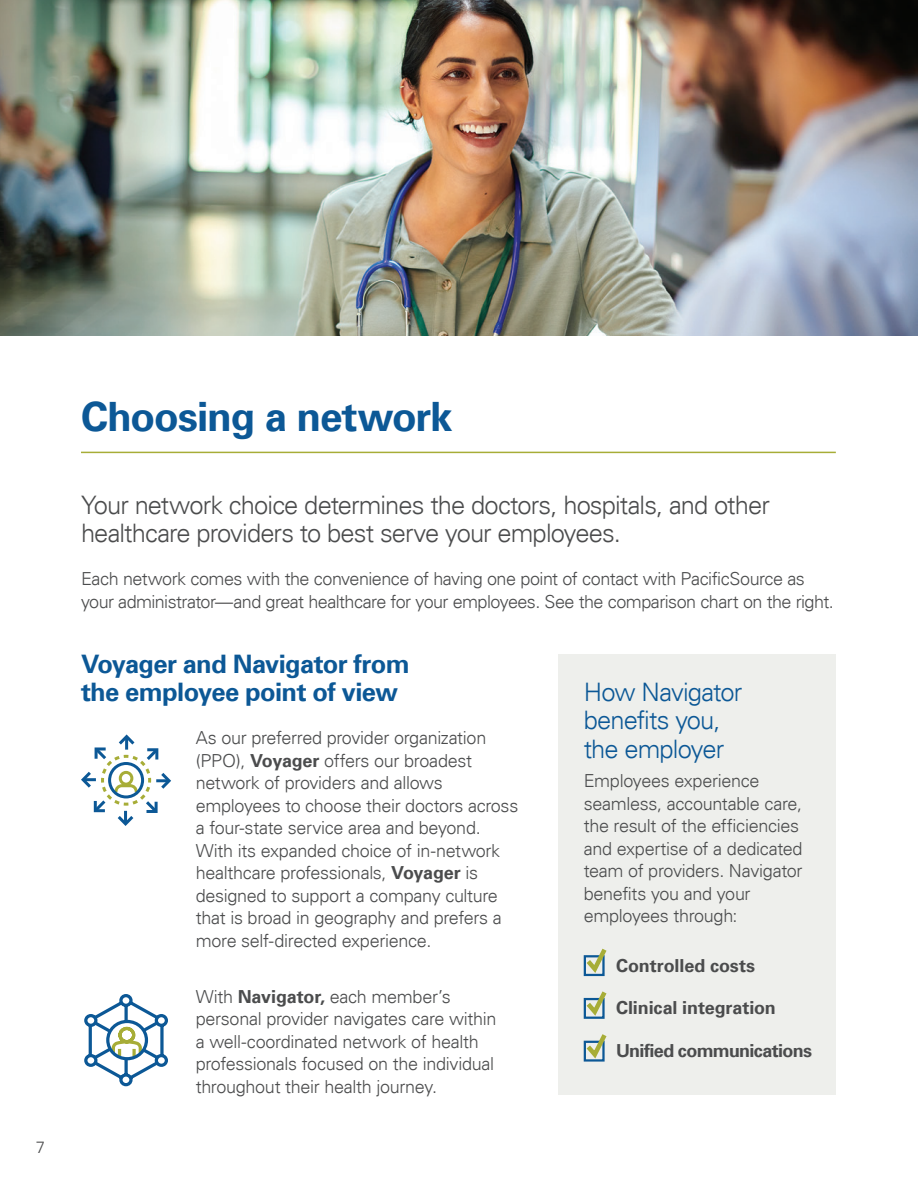
<style>
.page{position:relative;width:918px;height:1188px;background:#fff}
.page>*{position:absolute;margin:0;border:0;box-sizing:border-box;transform-origin:0 0}
.t1{font:700 40.5px "Univers LT";letter-spacing:-.03em;color:#0c5896}
.t2{font:300 25.5px/28.5px "Univers LT";letter-spacing:-.035em;color:#4b4c4d}
.t3{font:700 25.5px/28.5px "Univers LT";letter-spacing:-.025em;color:#0c5896}
.t4{font:300 25.5px/28.5px "Univers LT";letter-spacing:-.035em;color:#0c5896}
.t5{font:300 18px/22.5px "Univers LT";letter-spacing:-.02em;color:#4b4c4d}
.t6{font:700 18px "Univers LT";letter-spacing:-.01em;color:#4b4c4d}
.t7{font:700 18px "Univers LT";letter-spacing:-.035em;color:#4b4c4d}
.t8{font:300 16.5px "Univers LT";color:#4b4c4d}
.s1{font-weight:700}
</style>
<div class="page">
<hr style="left:81px;top:452px;width:755px;height:1px;background:#a7ad37">
<svg style="left:81px;top:734px;width:90px;height:92px"></svg>
<div style="left:108px;top:762px;width:36px;height:36px;border:3px solid #0c5896;border-radius:50%"></div>
<svg style="left:84px;top:994px;width:84px;height:93px"></svg>
<div style="left:106px;top:1020px;width:42px;height:40px;border:3px solid #0c5896;border-radius:50%"></div>
<div style="left:559px;top:654px;width:277px;height:441px;background:#eeefec"></div>
<svg style="left:583px;top:948px;width:24px;height:29px"></svg>
<svg style="left:583px;top:991px;width:24px;height:28px"></svg>
<svg style="left:583px;top:1034px;width:24px;height:28px"></svg>
<img style="left:0;top:0;width:918px;height:336px">
<p class="t8" style="left:36px;top:1138px;width:11px">7</p>
<h1 class="t1" style="left:81px;top:393px;width:373px">Choosing a network</h1>
<h2 class="t2" style="left:81px;top:491px;width:690px">Your network choice determines the doctors, hospitals, and other healthcare providers to best serve your employees.</h2>
<p class="t5" style="left:81px;top:568px;width:754px">Each network comes with the convenience of having one point of contact with PacificSource as your administrator—and great healthcare for your employees. See the comparison chart on the right.</p>
<h2 class="t3" style="left:81px;top:650px;width:330px">Voyager and Navigator from the employee point of view</h2>
<p class="t5" style="left:196px;top:726px;width:324px">As our preferred provider organization (PPO), <span class="s1">Voyager</span> offers our broadest network of providers and allows employees to choose their doctors across a four-state service area and beyond.<br>With its expanded choice of in-network healthcare professionals, <span class="s1">Voyager</span> is designed to support a company culture that is broad in geography and prefers a more self-directed experience.</p>
<p class="t5" style="left:196px;top:985px;width:302px">With <span class="s1">Navigator,</span> each member’s personal provider navigates care within a well-coordinated network of health professionals focused on the individual throughout their health journey.</p>
<h2 class="t4" style="left:584px;top:678px;width:160px">How Navigator benefits you, the employer</h2>
<p class="t5" style="left:584px;top:769px;width:220px">Employees experience seamless, accountable care, the result of the efficiencies and expertise of a dedicated team of providers. Navigator benefits you and your employees through:</p>
<p class="t6" style="left:616px;top:955px;width:141px">Controlled costs</p>
<p class="t6" style="left:616px;top:997px;width:161px">Clinical integration</p>
<p class="t7" style="left:616px;top:1040px;width:198px">Unified communications</p>
</div>
